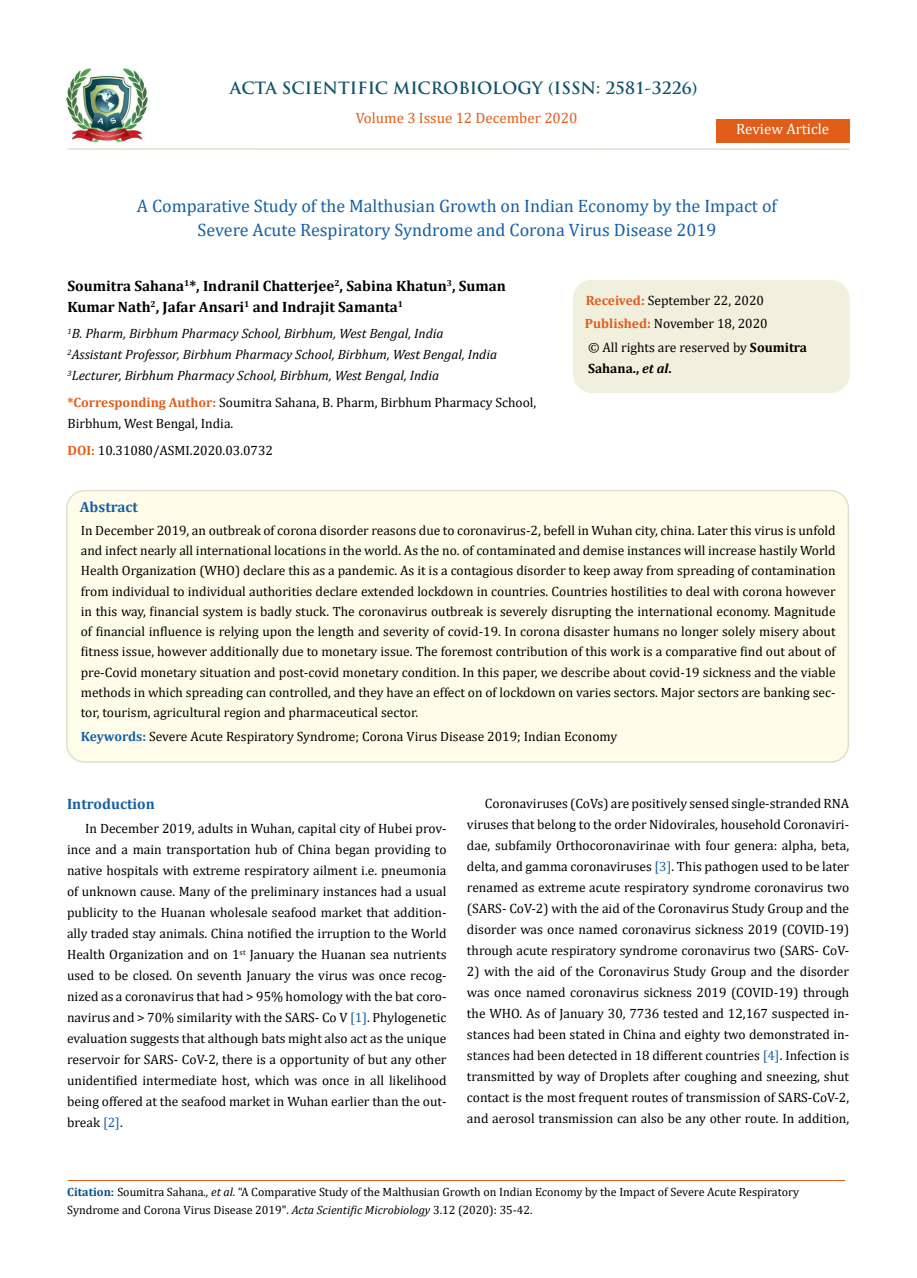
<style>
.page{position:relative;width:917px;height:1278px;background:#fff}
.page>*{position:absolute;margin:0;border:0;box-sizing:border-box;transform-origin:0 0}
.t1{font:18px/24px "Cambria";color:#1560a6;text-align:center}
.t2{font:700 16.5px "Trajan Pro";color:#0e546a}
.t3{font:700 15px/21px "Cambria";color:#000}
.t4{font:15px "Cambria";color:#e05d1a}
.t5{font:700 15px "Cambria";color:#1560a6}
.t6{font:15px "Cambria";color:#fff}
.t7{font:13.5px/21px "Cambria";color:#000;text-align:justify}
.t8{font:italic 13.5px/21px "Cambria";color:#000}
.t9{font:700 13.5px "Cambria";color:#000}
.t10{font:12px/18px "Cambria";color:#000}
.s1{font-weight:700;color:#e05d1a}
.s2{font-weight:700}
.s3{font-style:italic}
.s4{font-weight:700;color:#1560a6}
.s5{color:#1560a6}
.s6{font-weight:700;color:#035089}
</style>
<div class="page">
<img style="left:67px;top:68px;width:80px;height:74px">
<div style="left:716px;top:119px;width:133px;height:23px;background:#e05d1a"></div>
<div style="left:573px;top:281px;width:275px;height:111px;background:#f1f0de;border-radius:18px"></div>
<div style="left:573px;top:280px;width:276px;height:113px;border:2px solid #f1f0de;border-radius:18px"></div>
<div style="left:67px;top:491px;width:781px;height:271px;background:#fffde9;border-radius:18px"></div>
<div style="left:66px;top:490px;width:783px;height:273px;border:2px solid #e0dfcd;border-radius:18px"></div>
<hr style="left:69px;top:1180px;width:775px;height:1px;background:#e05d1a">
<hr style="left:67px;top:148px;width:782px;height:2px;background:#e0dfcd">
<p class="t2" style="left:230px;top:77px;width:469px">ACTA SCIENTIFIC MICROBIOLOGY (ISSN: 2581-3226)</p>
<p class="t4" style="left:356px;top:109px;width:223px">Volume 3 Issue 12 December 2020</p>
<p class="t6" style="left:736px;top:120px;width:94px">Review Article</p>
<h1 class="t1" style="left:137px;top:194px;width:641px">A Comparative Study of the Malthusian Growth on Indian Economy by the Impact of<br>Severe Acute Respiratory Syndrome and Corona Virus Disease 2019</h1>
<p class="t3" style="left:67px;top:275px;width:440px">Soumitra Sahana<sup>1</sup>*, Indranil Chatterjee<sup>2</sup>, Sabina Khatun<sup>3</sup>, Suman<br>Kumar Nath<sup>2</sup>, Jafar Ansari<sup>1</sup> and Indrajit Samanta<sup>1</sup></p>
<p class="t8" style="left:67px;top:323px;width:431px"><sup>1</sup>B. Pharm, Birbhum Pharmacy School, Birbhum, West Bengal, India<br><sup>2</sup>Assistant Professor, Birbhum Pharmacy School, Birbhum, West Bengal, India<br><sup>3</sup>Lecturer, Birbhum Pharmacy School, Birbhum, West Bengal, India</p>
<p class="t7" style="left:67px;top:392px;width:470px"><span class="s1">*Corresponding Author:</span> Soumitra Sahana, B. Pharm, Birbhum Pharmacy School,<br>Birbhum, West Bengal, India.</p>
<p class="t7" style="left:585px;top:288px;width:224px;line-height:23.5px;text-align:left"><span class="s1">Received:</span> September 22, 2020<br><span class="s1">Published:</span> November 18, 2020<br>© All rights are reserved by <span class="s2">Soumitra</span></p>
<p class="t9" style="left:588px;top:359px;width:85px">Sahana., <span class="s3">et al</span>.</p>
<p class="t7" style="left:67px;top:440px;width:207px"><span class="s1">DOI:</span> 10.31080/ASMI.2020.03.0732</p>
<p class="t5" style="left:80px;top:496px;width:60px">Abstract</p>
<p class="t7" style="left:81px;top:520px;width:756px;line-height:20.2px">In December 2019, an outbreak of corona disorder reasons due to coronavirus-2, befell in Wuhan city, china. Later this virus is unfold and infect nearly all international locations in the world. As the no. of contaminated and demise instances will increase hastily World Health Organization (WHO) declare this as a pandemic. As it is a contagious disorder to keep away from spreading of contamination from individual to individual authorities declare extended lockdown in countries. Countries hostilities to deal with corona however in this way, financial system is badly stuck. The coronavirus outbreak is severely disrupting the international economy. Magnitude of financial influence is relying upon the length and severity of covid-19. In corona disaster humans no longer solely misery about fitness issue, however additionally due to monetary issue. The foremost contribution of this work is a comparative find out about of pre-Covid monetary situation and post-covid monetary condition. In this paper, we describe about covid-19 sickness and the viable methods in which spreading can controlled, and they have an effect on of lockdown on varies sectors. Major sectors are banking sec&shy;tor, tourism, agricultural region and pharmaceutical sector.</p>
<p class="t7" style="left:81px;top:726px;width:538px"><span class="s4">Keywords:</span> Severe Acute Respiratory Syndrome; Corona Virus Disease 2019; Indian Economy</p>
<p class="t5" style="left:67px;top:794px;width:89px">Introduction</p>
<p class="t7" style="left:67px;top:818px;width:381px;text-indent:18px">In December 2019, adults in Wuhan, capital city of Hubei prov&shy;ince and a main transportation hub of China began providing to native hospitals with extreme respiratory ailment i.e. pneumonia of unknown cause. Many of the preliminary instances had a usual publicity to the Huanan wholesale seafood market that addition&shy;ally traded stay animals. China notified the irruption to the World Health Organization and on 1<sup>st</sup> January the Huanan sea nutrients used to be closed. On seventh January the virus was once recog&shy;nized as a coronavirus that had &gt; 95% homology with the bat coro&shy;navirus and &gt; 70% similarity with the SARS- Co V <span class="s5">[1]</span>. Phylogenetic evaluation suggests that although bats might also act as the unique reservoir for SARS- CoV-2, there is a opportunity of but any other unidentified intermediate host, which was once in all likelihood being offered at the seafood market in Wuhan earlier than the out&shy;break <span class="s5">[2]</span>.</p>
<p class="t7" style="left:467px;top:793px;width:384px;text-indent:18px">Coronaviruses (CoVs) are positively sensed single-stranded RNA viruses that belong to the order Nidovirales, household Coronaviri&shy;dae, subfamily Orthocoronavirinae with four genera: alpha, beta, delta, and gamma coronaviruses <span class="s5">[3]</span>. This pathogen used to be later renamed as extreme acute respiratory syndrome coronavirus two (SARS- CoV-2) with the aid of the Coronavirus Study Group and the disorder was once named coronavirus sickness 2019 (COVID-19) through acute respiratory syndrome coronavirus two (SARS- CoV-</p>
<p class="t7" style="left:467px;top:961px;width:384px">2) with the aid of the Coronavirus Study Group and the disorder was once named coronavirus sickness 2019 (COVID-19) through the WHO. As of January 30, 7736 tested and 12,167 suspected in&shy;stances had been stated in China and eighty two demonstrated in&shy;stances had been detected in 18 different countries <span class="s5">[4]</span>. Infection is transmitted by way of Droplets after coughing and sneezing, shut contact is the most frequent routes of transmission of SARS-CoV-2, and aerosol transmission can also be any other route. In addition,</p>
<p class="t10" style="left:67px;top:1182px;width:733px"><span class="s6">Citation:</span> Soumitra Sahana<span class="s3">., et al.</span> “A Comparative Study of the Malthusian Growth on Indian Economy by the Impact of Severe Acute Respiratory<br>Syndrome and Corona Virus Disease 2019". <span class="s3">Acta Scientific Microbiology</span> 3.12 (2020): 35-42.</p>
</div>
